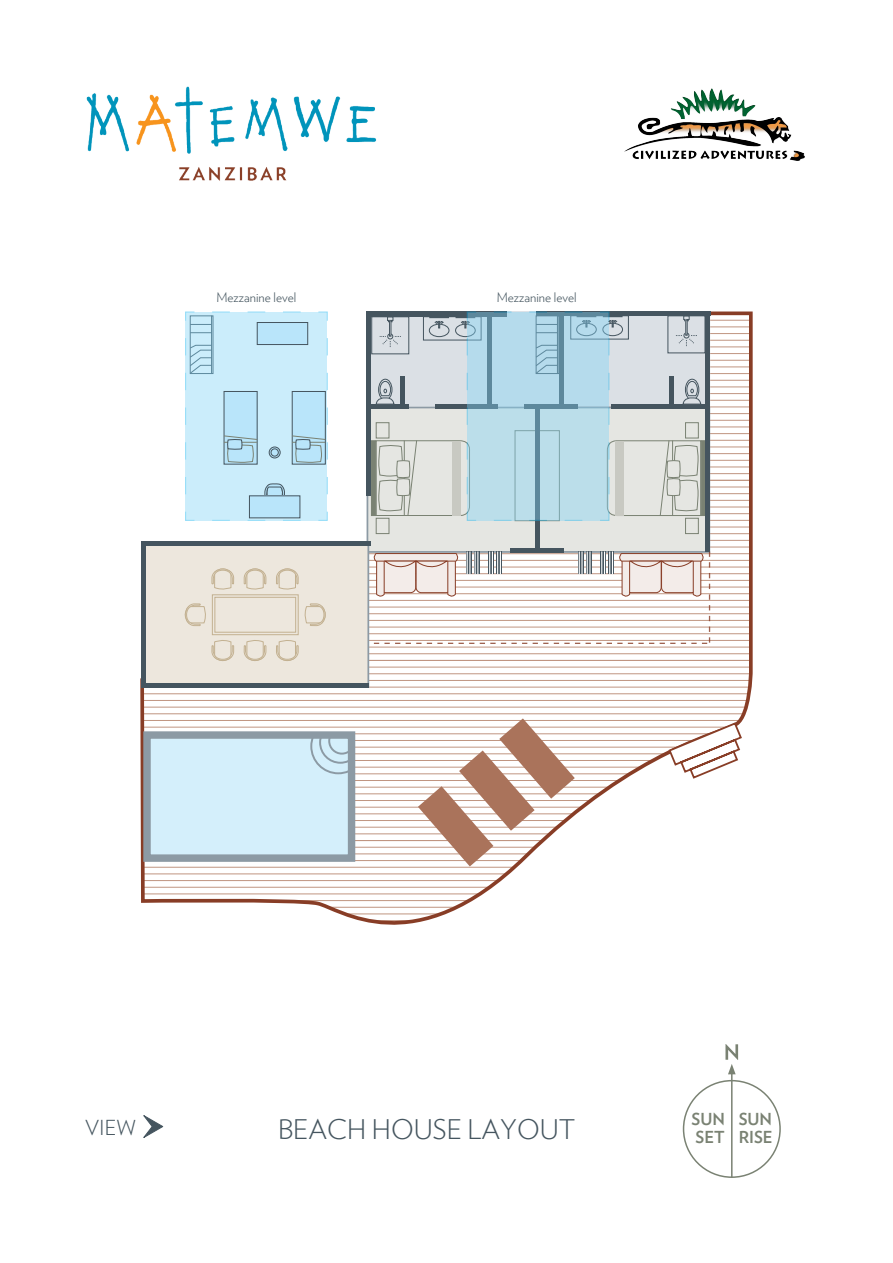
<style>
.page{position:relative;width:893px;height:1263px;background:#fff}
.page>*{position:absolute;margin:0;border:0;box-sizing:border-box;transform-origin:0 0}
.t1{font:300 27px "Verlag";color:#45555f}
.t2{font:300 20.7px "Verlag";color:#45555f}
.t3{font:700 16.5px/18px "Verlag";color:#7a8273}
.t4{font:300 13.2px "Verlag";color:#45555f}
</style>
<div class="page">
<svg style="left:140px;top:311px;width:614px;height:867px"></svg>
<div style="left:366px;top:406px;width:345px;height:148px;background:#e5e6e2"></div>
<div style="left:143px;top:731px;width:212px;height:131px;border:7px solid #8c9aa4"></div>
<svg style="left:147px;top:735px;width:204px;height:123px;background:#cde6f2"></svg>
<svg style="left:418px;top:718px;width:157px;height:148px"></svg>
<svg style="left:667px;top:721px;width:76px;height:59px"></svg>
<div style="left:683px;top:1080px;width:98px;height:98px;border:2px solid #7a8273;border-radius:50%"></div>
<hr style="left:731px;top:1072px;width:1px;height:105px;background:#7a8273">
<svg style="left:725px;top:1044px;width:13px;height:30px"></svg>
<svg style="left:140px;top:1112px;width:24px;height:28px"></svg>
<div style="left:376px;top:518px;width:13px;height:16px;background:#e5e6e2;border:1px solid #7a8273"></div>
<div style="left:685px;top:518px;width:14px;height:16px;background:#e5e6e2;border:1px solid #7a8273"></div>
<hr style="left:535px;top:407px;width:4px;height:146px;background:#45555f">
<div style="left:366px;top:311px;width:5px;height:184px;background:#45555f"></div>
<hr style="left:706px;top:311px;width:4px;height:240px;background:#45555f">
<svg style="left:140px;top:541px;width:570px;height:148px"></svg>
<svg style="left:367px;top:311px;width:339px;height:210px;background:#bdd0d6"></svg>
<svg style="left:184px;top:311px;width:144px;height:210px;background:#c1e5f4"></svg>
<div style="left:249px;top:496px;width:51px;height:22px;background:#b9e5fa"></div>
<div style="left:249px;top:496px;width:51px;height:22px;border:1px solid #45555f"></div>
<img style="left:86px;top:86px;width:291px;height:95px">
<img style="left:624px;top:89px;width:181px;height:72px">
<p class="t4" style="left:216px;top:288px;width:81px">Mezzanine level</p>
<p class="t4" style="left:497px;top:288px;width:81px">Mezzanine level</p>
<p class="t2" style="left:85px;top:1112px;width:53px">VIEW</p>
<p class="t1" style="left:278px;top:1109px;width:299px">BEACH HOUSE LAYOUT</p>
<p class="t3" style="left:691px;top:1109px;width:35px">SUN<br>SET</p>
<p class="t3" style="left:739px;top:1109px;width:35px">SUN<br>RISE</p>
</div>
